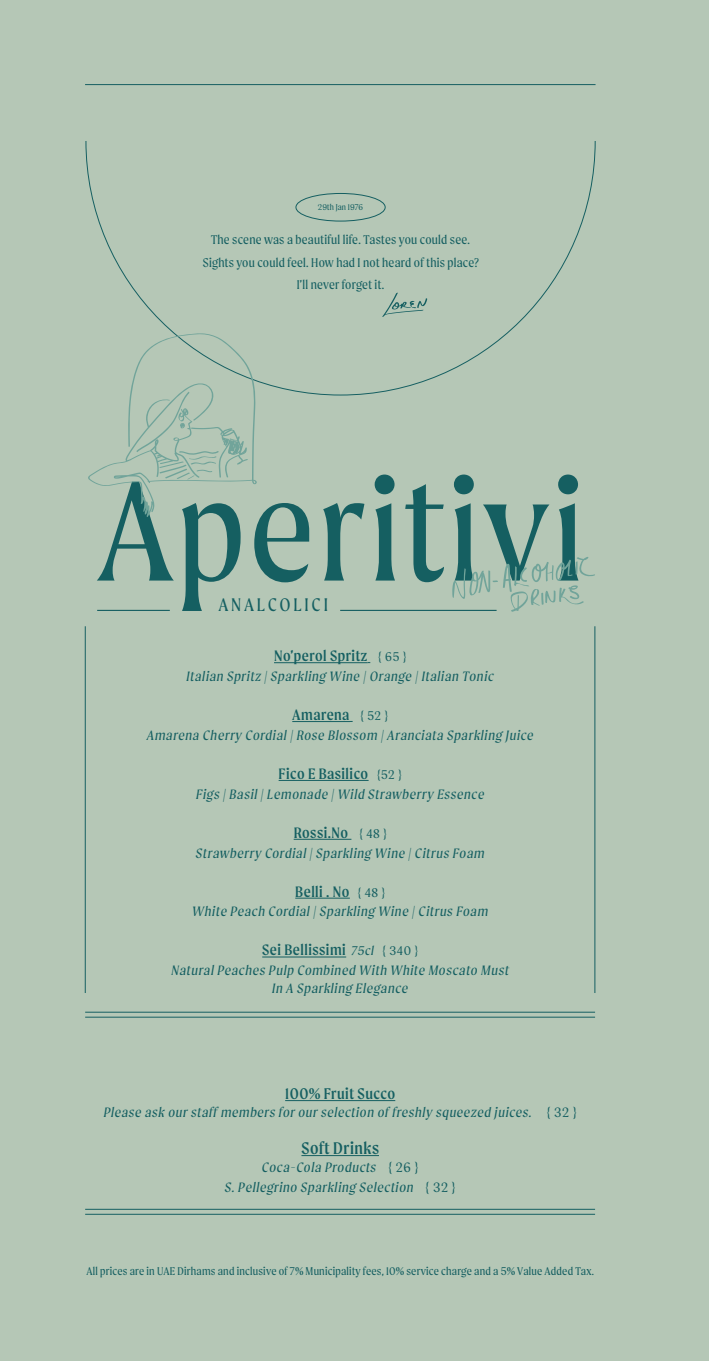
<style>
.page{position:relative;width:709px;height:1361px;background:#b5c7b6}
.page>*{position:absolute;margin:0;border:0;box-sizing:border-box;transform-origin:0 0}
.t1{font:152px "Moret";letter-spacing:.02em;color:#155f61}
.t2{font:19.4px "Moret";letter-spacing:.14em;color:#155f61}
.t3{font:18px "Moret";letter-spacing:.03em;color:#155f61}
.t4{font:16.4px "Moret";letter-spacing:.03em;color:#155f61}
.t5{font:16.2px "Moret";letter-spacing:.03em;color:#155f61}
.t6{font:italic 14.6px/17.8px "Moret";letter-spacing:.05em;color:#155f61;text-align:center}
.t7{font:13.4px "Moret";letter-spacing:.02em;color:#155f61}
.t8{font:12px "Moret";letter-spacing:.02em;color:#155f61}
.t9{font:9px "Moret";letter-spacing:.02em;color:#155f61}
.s1{font-size:13.4px}
.s2{font-style:italic;font-size:13.4px}
.s3{font-style:normal}
</style>
<div class="page">
<hr style="left:85px;top:1017px;width:510px;height:1px;background:#155f61">
<hr style="left:85px;top:1012px;width:510px;height:1px;background:#155f61">
<hr style="left:85px;top:1214px;width:510px;height:1px;background:#155f61">
<hr style="left:85px;top:1209px;width:510px;height:1px;background:#155f61">
<svg style="left:85px;top:141px;width:511px;height:255px"></svg>
<svg style="left:452px;top:557px;width:143px;height:55px"></svg>
<hr style="left:274px;top:662px;width:94px;height:1px;background:#155f61">
<hr style="left:292px;top:721px;width:58px;height:1px;background:#155f61">
<hr style="left:279px;top:780px;width:89px;height:1px;background:#155f61">
<hr style="left:294px;top:839px;width:57px;height:1px;background:#155f61">
<hr style="left:295px;top:898px;width:55px;height:1px;background:#155f61">
<hr style="left:262px;top:956px;width:84px;height:1px;background:#155f61">
<hr style="left:285px;top:1100px;width:110px;height:1px;background:#155f61">
<hr style="left:301px;top:1155px;width:78px;height:1px;background:#155f61">
<hr style="left:340px;top:610px;width:156px;height:1px;background:#155f61">
<hr style="left:97px;top:610px;width:73px;height:1px;background:#155f61">
<hr style="left:85px;top:626px;width:1px;height:367px;background:#155f61">
<hr style="left:594px;top:626px;width:1px;height:367px;background:#155f61">
<svg style="left:88px;top:333px;width:169px;height:184px"></svg>
<hr style="left:85px;top:84px;width:510px;height:1px;background:#155f61">
<p class="t9" style="left:318px;top:202px;width:47px">29th Jan 1976</p>
<p class="t7" style="left:211px;top:232px;width:260px">The scene was a beautiful life. Tastes you could see.</p>
<p class="t7" style="left:203px;top:255px;width:278px">Sights you could feel. How had I not heard of this place?</p>
<p class="t7" style="left:297px;top:277px;width:89px">I’ll never forget it.</p>
<p class="t1" style="left:96px;top:446px;width:489px">Aperitivi</p>
<p class="t2" style="left:218px;top:593px;width:111px">ANALCOLICI</p>
<p class="t5" style="left:274px;top:646px;width:134px">No’perol Spritz <span class="s1">{ 65 }</span></p>
<p class="t6" style="left:187px;top:667px;width:309px">Italian Spritz | Sparkling Wine | Orange | Italian Tonic</p>
<p class="t5" style="left:292px;top:705px;width:97px">Amarena <span class="s1">{ 52 }</span></p>
<p class="t6" style="left:147px;top:726px;width:388px">Amarena Cherry Cordial | Rose Blossom | Aranciata Sparkling Juice</p>
<p class="t5" style="left:279px;top:764px;width:125px">Fico E Basilico <span class="s1">{52 }</span></p>
<p class="t6" style="left:196px;top:785px;width:290px">Figs | Basil | Lemonade | Wild Strawberry Essence</p>
<p class="t5" style="left:294px;top:823px;width:95px">Rossi.No <span class="s1">{ 48 }</span></p>
<p class="t6" style="left:196px;top:843px;width:290px">Strawberry Cordial | Sparkling Wine | Citrus Foam</p>
<p class="t5" style="left:295px;top:882px;width:91px">Belli . No <span class="s1">{ 48 }</span></p>
<p class="t6" style="left:192px;top:902px;width:297px">White Peach Cordial | Sparkling Wine | Citrus Foam</p>
<p class="t5" style="left:262px;top:941px;width:157px">Sei Bellissimi <span class="s2">75cl</span> <span class="s1">{ 340 }</span></p>
<p class="t6" style="left:171px;top:961px;width:339px">Natural Peaches Pulp Combined With White Moscato Must<br>In A Sparkling Elegance</p>
<p class="t4" style="left:285px;top:1084px;width:112px">100% Fruit Succo</p>
<p class="t6" style="left:104px;top:1103px;width:474px">Please ask our staff members for our selection of freshly squeezed juices. <span class="s3">{ 32 }</span></p>
<p class="t3" style="left:301px;top:1137px;width:79px">Soft Drinks</p>
<p class="t6" style="left:262px;top:1157px;width:158px">Coca-Cola Products <span class="s3">{ 26 }</span></p>
<p class="t6" style="left:225px;top:1177px;width:232px">S. Pellegrino Sparkling Selection <span class="s3">{ 32 }</span></p>
<p class="t8" style="left:86px;top:1264px;width:509px">All prices are in UAE Dirhams and inclusive of 7% Municipality fees, 10% service charge and a 5% Value Added Tax.</p>
</div>
